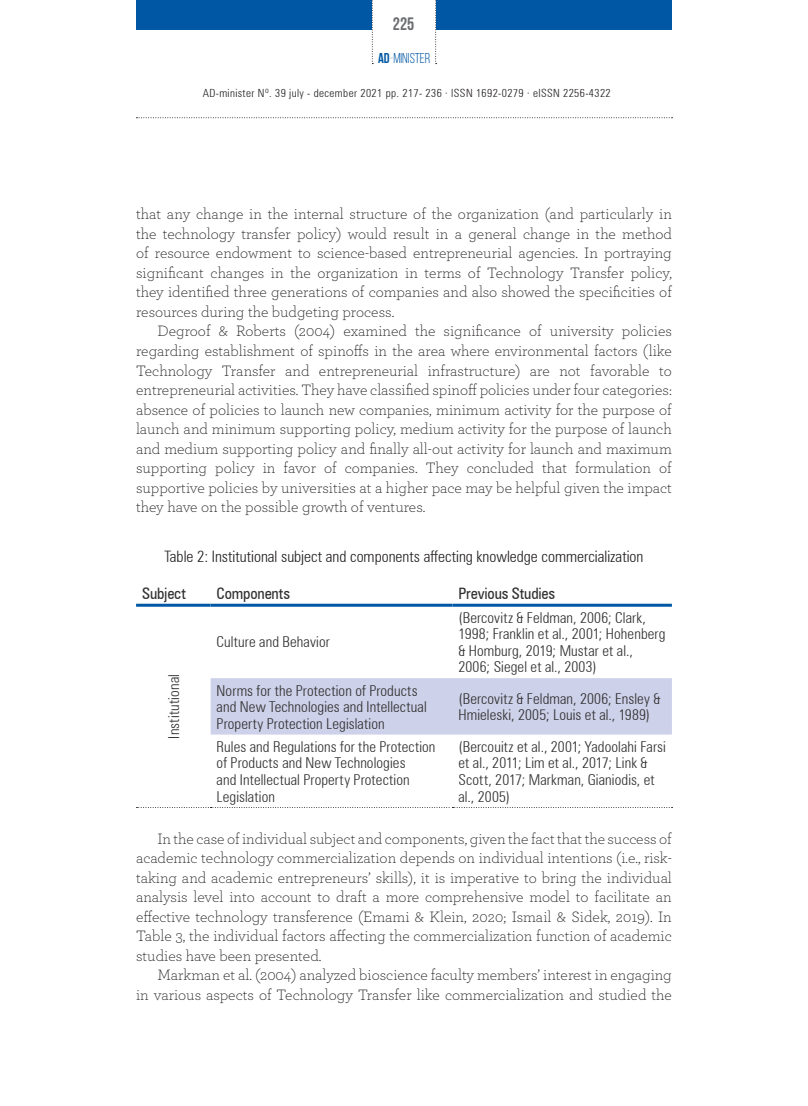
<style>
.page{position:relative;width:808px;height:1106px;background:#fff}
.page>*{position:absolute;margin:0;border:0;box-sizing:border-box;transform-origin:0 0}
.t1{font:700 18px "Bebas Neue";color:#6c6d70}
.Texto_corido_con_san{font:300 15.75px/19.5px "Archer Pro";color:#231f20;text-align:justify}
.titulo_imagen-tablas{font:300 condensed 15.75px "Zurich BT";color:#231f20}
.titulos_en_tabla{font:condensed 15.75px "Zurich BT";letter-spacing:-.01em;color:#312f30}
.texto_tabla{font:300 condensed 15px/16.5px "Zurich BT";letter-spacing:.01em;color:#312f30}
.t2{font:14.25px "Bebas Neue";color:#0057a4}
.t3{font:300 condensed 11.25px "Zurich BT";letter-spacing:.035em;color:#231f20}
.s1{font-weight:700}
.s2{font-weight:300}
</style>
<div class="page">
<div style="left:136px;top:0;width:236px;height:30px;background:#0057a4"></div>
<svg style="left:435px;top:0;width:2px;height:64px"></svg>
<svg style="left:372px;top:0;width:1px;height:64px"></svg>
<div style="left:436px;top:0;width:236px;height:30px;background:#0057a4"></div>
<svg style="left:136px;top:117px;width:536px;height:1px"></svg>
<div style="left:211px;top:678px;width:461px;height:56px;background:#cdd1e9"></div>
<hr style="left:452px;top:603px;width:220px;height:3px;background:#0057a4">
<hr style="left:211px;top:603px;width:241px;height:3px;background:#0057a4">
<hr style="left:136px;top:603px;width:75px;height:3px;background:#0057a4">
<svg style="left:136px;top:807px;width:536px;height:1px"></svg>
<p class="t1" style="left:393px;top:14px;width:23px">225</p>
<p class="t2" style="left:378px;top:51px;width:54px"><span class="s1">AD</span><span class="s2">-</span>MINISTER</p>
<p class="t3" style="left:203px;top:86px;width:409px">AD-minister Nº. 39 july - december 2021 pp. 217- 236 · ISSN 1692-0279 · eISSN 2256-4322</p>
<p class="Texto_corido_con_san" style="left:136px;top:204px;width:537px">that any change in the internal structure of the organization (and particularly in the technology transfer policy) would result in a general change in the method of resource endowment to science-based entrepreneurial agencies. In portraying significant changes in the organization in terms of Technology Transfer policy, they identified three generations of companies and also showed the specificities of resources during the budgeting process.</p>
<p class="Texto_corido_con_san" style="left:136px;top:321px;width:537px;text-indent:21px">Degroof &amp; Roberts (2004) examined the significance of university policies regarding establishment of spinoffs in the area where environmental factors (like Technology Transfer and entrepreneurial infrastructure) are not favorable to entrepreneurial activities. They have classified spinoff policies under four categories: absence of policies to launch new companies, minimum activity for the purpose of launch and minimum supporting policy, medium activity for the purpose of launch and medium supporting policy and finally all-out activity for launch and maximum supporting policy in favor of companies. They concluded that formulation of supportive policies by universities at a higher pace may be helpful given the impact they have on the possible growth of ventures.</p>
<p class="titulo_imagen-tablas" style="left:165px;top:547px;width:480px">Table 2: Institutional subject and components affecting knowledge commercialization</p>
<p class="titulos_en_tabla" style="left:142px;top:584px;width:45px">Subject</p>
<p class="titulos_en_tabla" style="left:217px;top:584px;width:75px">Components</p>
<p class="titulos_en_tabla" style="left:458px;top:584px;width:98px">Previous Studies</p>
<p class="texto_tabla" style="left:458px;top:609px;width:208px">(Bercovitz &amp; Feldman, 2006; Clark,<br>1998; Franklin et al., 2001; Hohenberg &amp; Homburg, 2019; Mustar et al.,<br>2006; Siegel et al., 2003)</p>
<p class="texto_tabla" style="left:217px;top:633px;width:115px">Culture and Behavior</p>
<p class="texto_tabla" style="left:165px;top:738px;width:66px;rotate:-90deg">Institutional</p>
<p class="texto_tabla" style="left:217px;top:682px;width:212px">Norms for the Protection of Products and New Technologies and Intellectual<br>Property Protection Legislation</p>
<p class="texto_tabla" style="left:458px;top:690px;width:203px">(Bercovitz &amp; Feldman, 2006; Ensley &amp;<br>Hmieleski, 2005; Louis et al., 1989)</p>
<p class="texto_tabla" style="left:217px;top:738px;width:220px">Rules and Regulations for the Protection of Products and New Technologies<br>and Intellectual Property Protection<br>Legislation</p>
<p class="Texto_corido_con_san" style="left:136px;top:828px;width:537px;text-indent:21px">In the case of individual subject and components, given the fact that the success of academic technology commercialization depends on individual intentions (i.e., risk&shy;taking and academic entrepreneurs’ skills), it is imperative to bring the individual analysis level into account to draft a more comprehensive model to facilitate an effective technology transference (Emami &amp; Klein, 2020; Ismail &amp; Sidek, 2019). In Table 3, the individual factors affecting the commercialization function of academic studies have been presented.</p>
<p class="Texto_corido_con_san" style="left:136px;top:964px;width:537px;text-align:right">Markman et al. (2004) analyzed bioscience faculty members’ interest in engaging<br>in various aspects of Technology Transfer like commercialization and studied the</p>
<p class="texto_tabla" style="left:458px;top:738px;width:209px">(Bercouitz et al., 2001; Yadoolahi Farsi et al., 2011; Lim et al., 2017; Link &amp;<br>Scott, 2017; Markman, Gianiodis, et al., 2005)</p>
</div>
